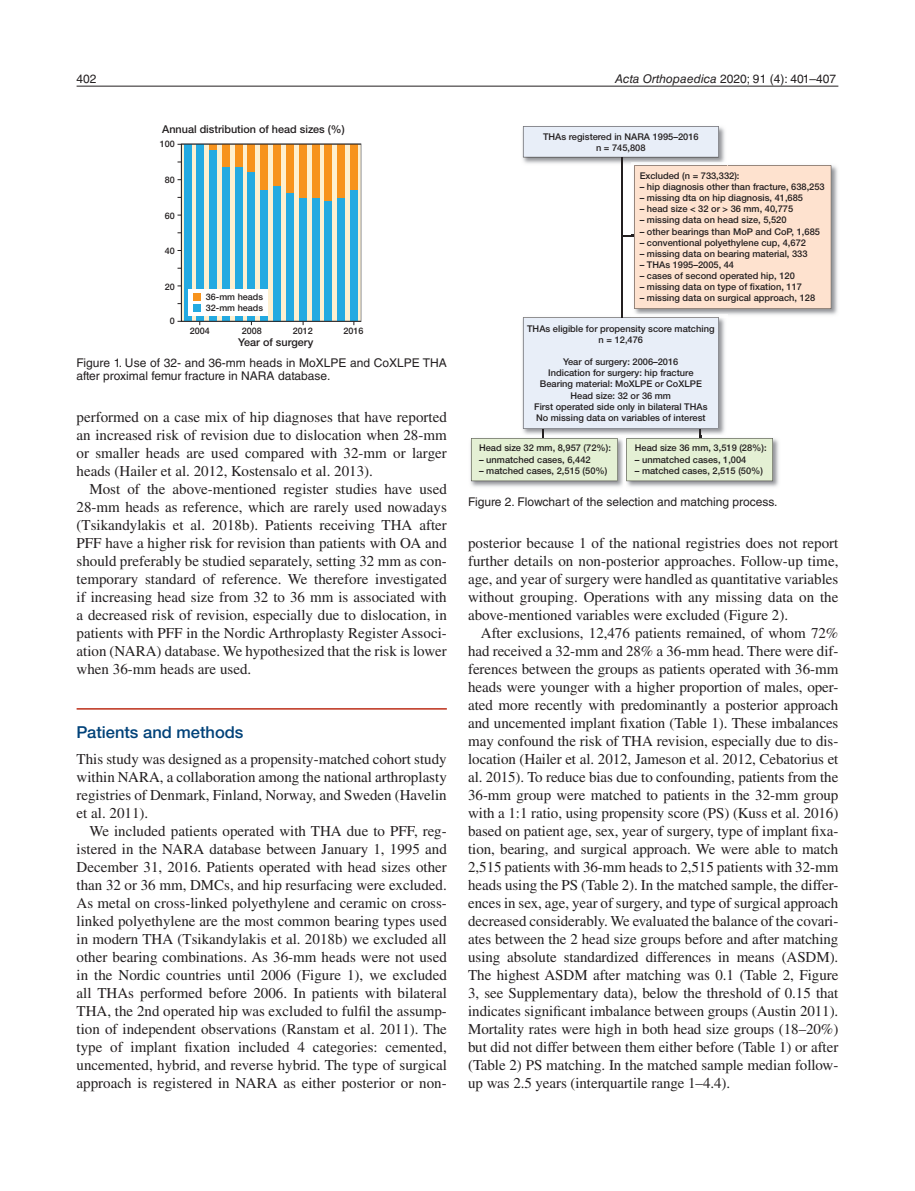
<style>
.page{position:relative;width:915px;height:1191px;background:#fff}
.page>*{position:absolute;margin:0;border:0;box-sizing:border-box;transform-origin:0 0}
.t1{font:500 16.5px "Helvetica Neue LTW1 G";color:#004279}
.t2{font:15px/18px "Times";color:#231f20;text-align:justify}
.t3{font:12px/13.5px "Helvetica LT Std";color:#231f20}
.t4{font:500 10.8px "Helvetica Neue LTW1 G";color:#231f20}
.t5{font:500 9.3px/11.1px "Helvetica Neue LTW1 G";color:#231f20;text-align:center}
.t6{font:500 9px/10.8px "Helvetica Neue LTW1 G";color:#231f20}
.s1{font-style:italic}
</style>
<div class="page">
<hr style="left:77px;top:86px;width:761px;height:1px;background:#231f20">
<hr style="left:77px;top:708px;width:369px;height:1px;background:#bc2e18">
<div style="left:181px;top:144px;width:180px;height:177px;background:#fef0d0"></div>
<div style="left:209px;top:144px;width:8px;height:168px;background:#f7931d"></div>
<div style="left:222px;top:144px;width:7px;height:168px;background:#f7931d"></div>
<div style="left:247px;top:144px;width:8px;height:168px;background:#f7931d"></div>
<div style="left:311px;top:144px;width:8px;height:168px;background:#f7931d"></div>
<div style="left:324px;top:144px;width:8px;height:168px;background:#f7931d"></div>
<div style="left:337px;top:144px;width:8px;height:168px;background:#f7931d"></div>
<div style="left:196px;top:145px;width:8px;height:176px;background:#24aae1"></div>
<div style="left:184px;top:145px;width:8px;height:176px;background:#24aae1"></div>
<div style="left:209px;top:150px;width:8px;height:171px;background:#24aae1"></div>
<div style="left:222px;top:167px;width:7px;height:154px;background:#24aae1"></div>
<div style="left:235px;top:144px;width:7px;height:177px;background:#f7931d"></div>
<div style="left:235px;top:167px;width:7px;height:154px;background:#24aae1"></div>
<div style="left:247px;top:172px;width:8px;height:149px;background:#24aae1"></div>
<div style="left:260px;top:144px;width:8px;height:168px;background:#f7931d"></div>
<div style="left:273px;top:144px;width:8px;height:168px;background:#f7931d"></div>
<div style="left:286px;top:144px;width:7px;height:168px;background:#f7931d"></div>
<div style="left:299px;top:144px;width:7px;height:168px;background:#f7931d"></div>
<div style="left:311px;top:198px;width:8px;height:123px;background:#24aae1"></div>
<div style="left:324px;top:202px;width:8px;height:119px;background:#24aae1"></div>
<div style="left:337px;top:198px;width:8px;height:123px;background:#24aae1"></div>
<div style="left:350px;top:144px;width:7px;height:168px;background:#f7931d"></div>
<div style="left:350px;top:191px;width:7px;height:130px;background:#24aae1"></div>
<div style="left:299px;top:198px;width:7px;height:123px;background:#24aae1"></div>
<div style="left:286px;top:194px;width:7px;height:127px;background:#24aae1"></div>
<div style="left:273px;top:186px;width:8px;height:135px;background:#24aae1"></div>
<div style="left:260px;top:191px;width:8px;height:130px;background:#24aae1"></div>
<div style="left:181px;top:144px;width:180px;height:178px;border:1px solid #231f20"></div>
<div style="left:188px;top:289px;width:79px;height:27px;background:#fff"></div>
<div style="left:194px;top:293px;width:7px;height:7px;background:#f7931d"></div>
<div style="left:194px;top:304px;width:7px;height:7px;background:#24aae1"></div>
<hr style="left:621px;top:150px;width:1px;height:242px;background:#231f20">
<img style="left:634px;top:165px;width:204px;height:150px">
<svg style="left:522px;top:126px;width:309px;height:183px"></svg>
<img style="left:634px;top:314px;width:92px;height:1px">
<img style="left:470px;top:438px;width:309px;height:49px">
<img style="left:623px;top:481px;width:2px;height:6px">
<svg style="left:471px;top:317px;width:301px;height:164px"></svg>
<p class="t3" style="left:77px;top:72px;width:22px">402</p>
<p class="t3" style="left:615px;top:72px;width:222px"><span class="s1">Acta Orthopaedica</span> 2020; 91 (4): 401–407</p>
<p class="t4" style="left:162px;top:122px;width:184px">Annual distribution of head sizes (%)</p>
<p class="t6" style="left:160px;top:139px;width:17px">100</p>
<p class="t6" style="left:165px;top:174px;width:12px">80</p>
<p class="t6" style="left:165px;top:210px;width:12px">60</p>
<p class="t6" style="left:165px;top:246px;width:12px">40</p>
<p class="t6" style="left:165px;top:281px;width:12px">20</p>
<p class="t6" style="left:170px;top:315px;width:7px">0</p>
<p class="t6" style="left:206px;top:291px;width:59px">36-mm heads<br>32-mm heads</p>
<p class="t6" style="left:190px;top:325px;width:22px">2004</p>
<p class="t6" style="left:242px;top:325px;width:22px">2008</p>
<p class="t6" style="left:292px;top:325px;width:22px">2012</p>
<p class="t6" style="left:343px;top:325px;width:22px">2016</p>
<p class="t4" style="left:238px;top:336px;width:76px">Year of surgery</p>
<p class="t3" style="left:77px;top:355px;width:371px">Figure 1. Use of 32- and 36-mm heads in MoXLPE and CoXLPE THA after proximal femur fracture in NARA database.</p>
<p class="t2" style="left:77px;top:407px;width:371px">performed on a case mix of hip diagnoses that have reported an increased risk of revision due to dislocation when 28-mm or smaller heads are used compared with 32-mm or larger heads (Hailer et al. 2012, Kostensalo et al. 2013).</p>
<p class="t2" style="left:77px;top:479px;width:371px;text-indent:13px">Most of the above-mentioned register studies have used 28-mm heads as reference, which are rarely used nowadays (Tsikandylakis et al. 2018b). Patients receiving THA after PFF have a higher risk for revision than patients with OA and should preferably be studied separately, setting 32 mm as con&shy;temporary standard of reference. We therefore investigated if increasing head size from 32 to 36 mm is associated with a decreased risk of revision, especially due to dislocation, in patients with PFF in the Nordic Arthroplasty Register Associ&shy;ation (NARA) database. We hypothesized that the risk is lower when 36-mm heads are used.</p>
<p class="t1" style="left:77px;top:722px;width:168px">Patients and methods</p>
<p class="t2" style="left:77px;top:749px;width:371px">This study was designed as a propensity-matched cohort study within NARA, a collaboration among the national arthroplasty registries of Denmark, Finland, Norway, and Sweden (Havelin et al. 2011).</p>
<p class="t2" style="left:77px;top:821px;width:371px;text-indent:13px">We included patients operated with THA due to PFF, reg&shy;istered in the NARA database between January 1, 1995 and December 31, 2016. Patients operated with head sizes other than 32 or 36 mm, DMCs, and hip resurfacing were excluded.<br>As metal on cross-linked polyethylene and ceramic on cross&shy;linked polyethylene are the most common bearing types used in modern THA (Tsikandylakis et al. 2018b) we excluded all other bearing combinations. As 36-mm heads were not used in the Nordic countries until 2006 (Figure 1), we excluded all THAs performed before 2006. In patients with bilateral THA, the 2nd operated hip was excluded to fulfil the assump&shy;tion of independent observations (Ranstam et al. 2011). The type of implant fixation included 4 categories: cemented, uncemented, hybrid, and reverse hybrid. The type of surgical approach is registered in NARA as either posterior or non-</p>
<p class="t5" style="left:543px;top:131px;width:157px">THAs registered in NARA 1995–2016 n = 745,808</p>
<p class="t5" style="left:639px;top:170px;width:101px">Excluded (n = 733,332):</p>
<p class="t5" style="left:639px;top:181px;width:186px">– hip diagnosis other than fracture, 638,253</p>
<p class="t5" style="left:639px;top:192px;width:165px">– missing dta on hip diagnosis, 41,685</p>
<p class="t5" style="left:639px;top:203px;width:155px">– head size &lt; 32 or &gt; 36 mm, 40,775</p>
<p class="t5" style="left:639px;top:215px;width:148px">– missing data on head size, 5,520</p>
<p class="t5" style="left:639px;top:226px;width:182px">– other bearings than MoP and CoP, 1,685</p>
<p class="t5" style="left:639px;top:237px;width:168px">– conventional polyethylene cup, 4,672</p>
<p class="t5" style="left:639px;top:248px;width:169px">– missing data on bearing material, 333</p>
<p class="t5" style="left:639px;top:259px;width:96px">– THAs 1995–2005, 44</p>
<p class="t5" style="left:639px;top:270px;width:156px">– cases of second operated hip, 120</p>
<p class="t5" style="left:639px;top:281px;width:164px">– missing data on type of fixation, 117</p>
<p class="t5" style="left:639px;top:292px;width:177px">– missing data on surgical approach, 128</p>
<p class="t5" style="left:527px;top:323px;width:189px">THAs eligible for propensity score matching n = 12,476</p>
<p class="t5" style="left:534px;top:356px;width:175px">Year of surgery: 2006–2016<br>Indication for surgery: hip fracture Bearing material: MoXLPE or CoXLPE Head size: 32 or 36 mm<br>First operated side only in bilateral THAs No missing data on variables of interest</p>
<p class="t5" style="left:479px;top:442px;width:133px">Head size 32 mm, 8,957 (72%):</p>
<p class="t5" style="left:479px;top:454px;width:113px">– unmatched cases, 6,442</p>
<p class="t5" style="left:479px;top:465px;width:130px">– matched cases, 2,515 (50%)</p>
<p class="t5" style="left:634px;top:442px;width:133px">Head size 36 mm, 3,519 (28%):</p>
<p class="t5" style="left:634px;top:454px;width:113px">– unmatched cases, 1,004</p>
<p class="t5" style="left:634px;top:465px;width:130px">– matched cases, 2,515 (50%)</p>
<p class="t3" style="left:468px;top:495px;width:311px">Figure 2. Flowchart of the selection and matching process.</p>
<p class="t2" style="left:468px;top:533px;width:371px">posterior because 1 of the national registries does not report further details on non-posterior approaches. Follow-up time, age, and year of surgery were handled as quantitative variables without grouping. Operations with any missing data on the above-mentioned variables were excluded (Figure 2).</p>
<p class="t2" style="left:468px;top:623px;width:371px;text-indent:13px">After exclusions, 12,476 patients remained, of whom 72% had received a 32-mm and 28% a 36-mm head. There were dif&shy;ferences between the groups as patients operated with 36-mm heads were younger with a higher proportion of males, oper&shy;ated more recently with predominantly a posterior approach and uncemented implant fixation (Table 1). These imbalances may confound the risk of THA revision, especially due to dis&shy;location (Hailer et al. 2012, Jameson et al. 2012, Cebatorius et al. 2015). To reduce bias due to confounding, patients from the 36-mm group were matched to patients in the 32-mm group with a 1:1 ratio, using propensity score (PS) (Kuss et al. 2016) based on patient age, sex, year of surgery, type of implant fixa&shy;tion, bearing, and surgical approach. We were able to match 2,515 patients with 36-mm heads to 2,515 patients with 32-mm heads using the PS (Table 2). In the matched sample, the differ&shy;ences in sex, age, year of surgery, and type of surgical approach decreased considerably. We evaluated the balance of the covari&shy;ates between the 2 head size groups before and after matching using absolute standardized differences in means (ASDM).<br>The highest ASDM after matching was 0.1 (Table 2, Figure 3, see Supplementary data), below the threshold of 0.15 that indicates significant imbalance between groups (Austin 2011).<br>Mortality rates were high in both head size groups (18–20%) but did not differ between them either before (Table 1) or after (Table 2) PS matching. In the matched sample median follow&shy;up was 2.5 years (interquartile range 1–4.4).</p>
</div>
